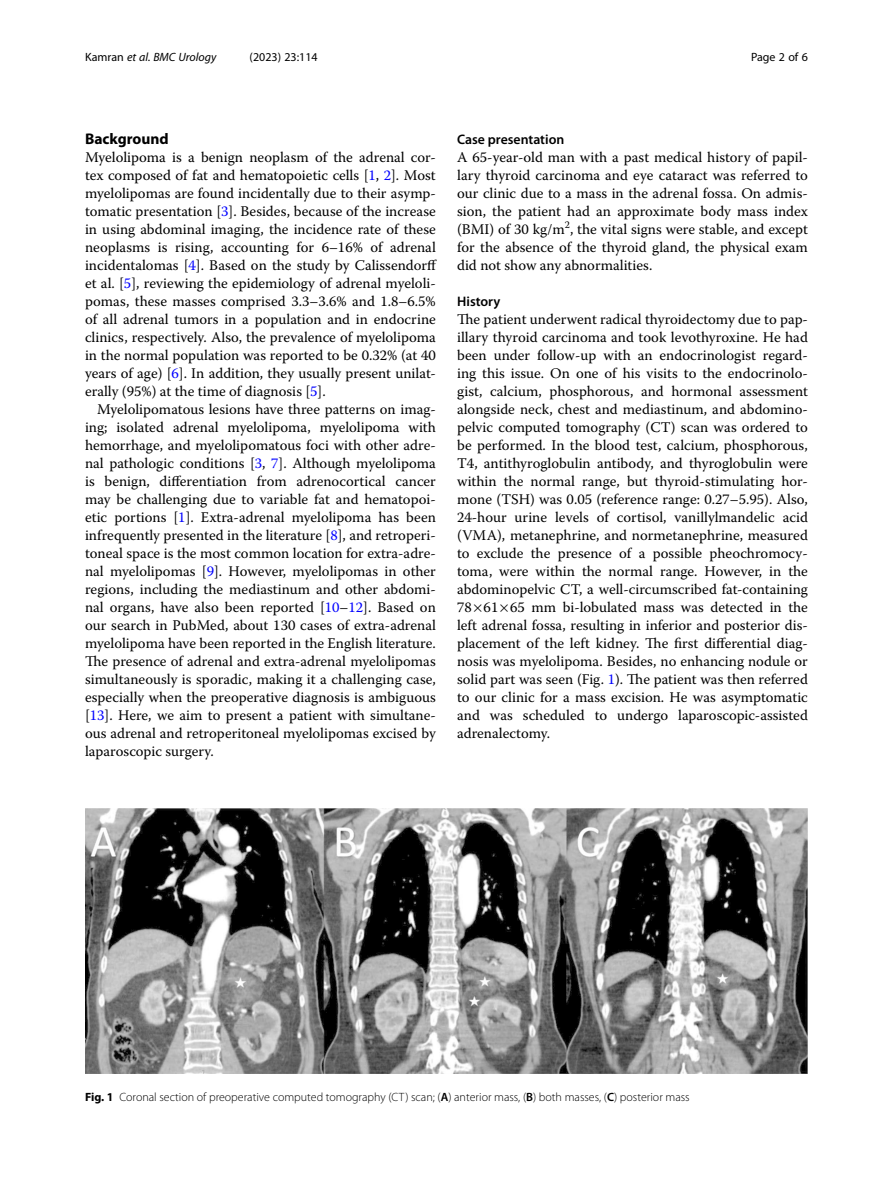
<style>
.page{position:relative;width:893px;height:1191px;background:#fff}
.page>*{position:absolute;margin:0;border:0;box-sizing:border-box;transform-origin:0 0}
.Head_1{font:700 15.45px "Myriad Pro";color:#000}
.Body_Text{font:14.7px/18px "Warnock Pro";color:#000;text-align:justify}
.Body_Text_Indent{font:14.7px/18px "Warnock Pro";color:#000;text-align:justify}
.Head_2{font:600 13.8px "Myriad Pro";color:#000}
.Figure_Caption{font:300 12px "Myriad Pro";color:#000}
.t1{font:italic 12px "Myriad Pro";color:#000}
.t2{font:12px "Myriad Pro";color:#000}
.s1{font-style:normal}
.s2{color:#00f}
.s3{font-weight:700}
.s4{font-weight:600}
</style>
<div class="page">
<img style="left:85px;top:808px;width:723px;height:266px">
<p class="t1" style="left:85px;top:50px;width:133px"><span class="s1">Kamran</span> et al. BMC Urology</p>
<p class="t2" style="left:250px;top:50px;width:70px">(2023) 23:114</p>
<p class="t2" style="left:751px;top:50px;width:58px">Page 2 of 6</p>
<p class="Head_1" style="left:85px;top:129px;width:85px">Background</p>
<p class="Body_Text" style="left:85px;top:148px;width:353px">Myelolipoma is a benign neoplasm of the adrenal cor&shy;tex composed of fat and hematopoietic cells [<span class="s2">1</span>, <span class="s2">2</span>]. Most myelolipomas are found incidentally due to their asymp&shy;tomatic presentation [<span class="s2">3</span>]. Besides, because of the increase in using abdominal imaging, the incidence rate of these neoplasms is rising, accounting for 6–16% of adrenal incidentalomas [<span class="s2">4</span>]. Based on the study by Calissendorff et al. [<span class="s2">5</span>], reviewing the epidemiology of adrenal myeloli&shy;pomas, these masses comprised 3.3–3.6% and 1.8–6.5% of all adrenal tumors in a population and in endocrine clinics, respectively. Also, the prevalence of myelolipoma in the normal population was reported to be 0.32% (at 40 years of age) [<span class="s2">6</span>]. In addition, they usually present unilat&shy;erally (95%) at the time of diagnosis [<span class="s2">5</span>].</p>
<p class="Body_Text_Indent" style="left:85px;top:400px;width:352px;text-indent:12px">Myelolipomatous lesions have three patterns on imag&shy;ing; isolated adrenal myelolipoma, myelolipoma with hemorrhage, and myelolipomatous foci with other adre&shy;nal pathologic conditions [<span class="s2">3</span>, <span class="s2">7</span>]. Although myelolipoma is benign, differentiation from adrenocortical cancer may be challenging due to variable fat and hematopoi&shy;etic portions [<span class="s2">1</span>]. Extra-adrenal myelolipoma has been infrequently presented in the literature [<span class="s2">8</span>], and retroperi&shy;toneal space is the most common location for extra-adre&shy;nal myelolipomas [<span class="s2">9</span>]. However, myelolipomas in other regions, including the mediastinum and other abdomi&shy;nal organs, have also been reported [<span class="s2">10</span>–<span class="s2">12</span>]. Based on our search in PubMed, about 130 cases of extra-adrenal myelolipoma have been reported in the English literature.<br>The presence of adrenal and extra-adrenal myelolipomas simultaneously is sporadic, making it a challenging case, especially when the preoperative diagnosis is ambiguous [<span class="s2">13</span>]. Here, we aim to present a patient with simultane&shy;ous adrenal and retroperitoneal myelolipomas excised by laparoscopic surgery.</p>
<p class="Head_2" style="left:457px;top:131px;width:109px">Case presentation</p>
<p class="Body_Text" style="left:457px;top:148px;width:352px">A 65-year-old man with a past medical history of papil&shy;lary thyroid carcinoma and eye cataract was referred to our clinic due to a mass in the adrenal fossa. On admis&shy;sion, the patient had an approximate body mass index (BMI) of 30 kg/m<sup>2</sup>, the vital signs were stable, and except for the absence of the thyroid gland, the physical exam did not show any abnormalities.</p>
<p class="Head_2" style="left:457px;top:293px;width:45px">History</p>
<p class="Body_Text" style="left:457px;top:310px;width:352px">The patient underwent radical thyroidectomy due to pap&shy;illary thyroid carcinoma and took levothyroxine. He had been under follow-up with an endocrinologist regard&shy;ing this issue. On one of his visits to the endocrinolo&shy;gist, calcium, phosphorous, and hormonal assessment alongside neck, chest and mediastinum, and abdomino&shy;pelvic computed tomography (CT) scan was ordered to be performed. In the blood test, calcium, phosphorous, T4, antithyroglobulin antibody, and thyroglobulin were within the normal range, but thyroid-stimulating hor&shy;mone (TSH) was 0.05 (reference range: 0.27–5.95). Also, 24-hour urine levels of cortisol, vanillylmandelic acid (VMA), metanephrine, and normetanephrine, measured to exclude the presence of a possible pheochromocy&shy;toma, were within the normal range. However, in the abdominopelvic CT, a well-circumscribed fat-containing 78 61 65 mm bi-lobulated mass was detected in the left adrenal fossa, resulting in inferior and posterior dis&shy;placement of the left kidney. The first differential diag&shy;nosis was myelolipoma. Besides, no enhancing nodule or solid part was seen (Fig. <span class="s2">1</span>). The patient was then referred to our clinic for a mass excision. He was asymptomatic and was scheduled to undergo laparoscopic-assisted adrenalectomy.</p>
<p class="Figure_Caption" style="left:85px;top:1090px;width:606px"><span class="s3">Fig. 1</span> Coronal section of preoperative computed tomography (CT) scan; (<span class="s4">A</span>) anterior mass, (<span class="s4">B</span>) both masses, (<span class="s4">C</span>) posterior mass</p>
</div>
